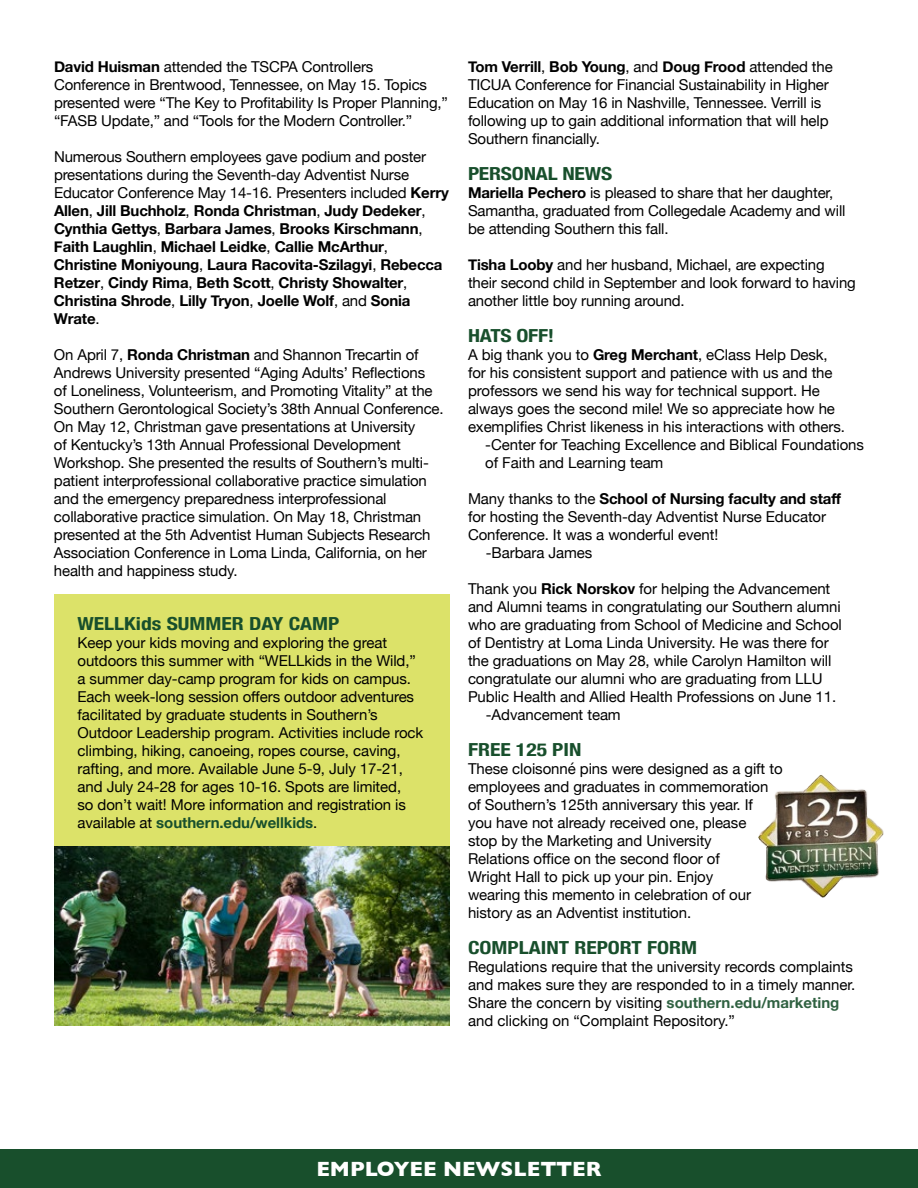
<style>
.page{position:relative;width:918px;height:1188px;background:#fff}
.page>*{position:absolute;margin:0;border:0;box-sizing:border-box;transform-origin:0 0}
.t1{font:700 21px "Gill Sans";color:#fff}
.t2{font:700 condensed 18px "Helvetica Neue";color:#184f2c;scale:1.2 1}
.t3{font:15px/18px "Helvetica Neue";letter-spacing:-.005em;color:#000}
.t4{font:700 15px/18px "Helvetica Neue";letter-spacing:-.01em;color:#000}
.s1{font-weight:700}
.s2{font-weight:400}
.s3{font-weight:700;color:#184f2c}
.s4{font-weight:700;color:#2f6141}
</style>
<div class="page">
<div style="left:0;top:1149px;width:918px;height:39px;background:#184f2c"></div>
<div style="left:54px;top:594px;width:396px;height:265px;background:#dce269"></div>
<img style="left:54px;top:847px;width:396px;height:179px">
<img style="left:758px;top:775px;width:126px;height:123px">
<p class="t3" style="left:54px;top:59px;width:395px"><span class="s1">David Huisman</span> attended the TSCPA Controllers Conference in Brentwood, Tennessee, on May 15. Topics presented were “The Key to Profitability Is Proper Planning,” “FASB Update,” and “Tools for the Modern Controller.”</p>
<p class="t4" style="left:54px;top:148px;width:396px"><span class="s2">Numerous Southern employees gave podium and poster presentations during the Seventh-day Adventist Nurse Educator Conference May 14-16. Presenters included</span> Kerry Allen<span class="s2">,</span> Jill Buchholz<span class="s2">,</span> Ronda Christman<span class="s2">,</span> Judy Dedeker<span class="s2">, </span>Cynthia Gettys<span class="s2">,</span> Barbara James<span class="s2">,</span> Brooks Kirschmann<span class="s2">, </span>Faith Laughlin<span class="s2">,</span> Michael Leidke<span class="s2">,</span> Callie McArthur<span class="s2">, </span>Christine Moniyoung<span class="s2">,</span> Laura Racovita-Szilagyi<span class="s2">,</span> Rebecca Retzer<span class="s2">,</span> Cindy Rima<span class="s2">,</span> Beth Scott<span class="s2">,</span> Christy Showalter<span class="s2">, </span>Christina Shrode<span class="s2">,</span> Lilly Tryon<span class="s2">,</span> Joelle Wolf<span class="s2">, and</span> Sonia Wrate<span class="s2">.</span></p>
<p class="t3" style="left:54px;top:347px;width:391px">On April 7, <span class="s1">Ronda Christman</span> and Shannon Trecartin of Andrews University presented “Aging Adults’ Reflections<br>of Loneliness, Volunteerism, and Promoting Vitality” at the Southern Gerontological Society’s 38th Annual Conference.<br>On May 12, Christman gave presentations at University<br>of Kentucky’s 13th Annual Professional Development Workshop. She presented the results of Southern’s multi&shy;patient interprofessional collaborative practice simulation and the emergency preparedness interprofessional collaborative practice simulation. On May 18, Christman presented at the 5th Adventist Human Subjects Research Association Conference in Loma Linda, California, on her health and happiness study.</p>
<p class="t2" style="left:78px;top:609px;width:220px">WELLKids SUMMER DAY CAMP</p>
<p class="t3" style="left:78px;top:635px;width:347px">Keep your kids moving and exploring the great outdoors this summer with “WELLkids in the Wild,” a summer day-camp program for kids on campus.<br>Each week-long session offers outdoor adventures facilitated by graduate students in Southern’s Outdoor Leadership program. Activities include rock climbing, hiking, canoeing, ropes course, caving, rafting, and more. Available June 5-9, July 17-21, and July 24-28 for ages 10-16. Spots are limited,<br>so don’t wait! More information and registration is available at <span class="s3">southern.edu/wellkids</span>.</p>
<p class="t3" style="left:468px;top:59px;width:366px"><span class="s1">Tom Verrill</span>, <span class="s1">Bob Young</span>, and <span class="s1">Doug Frood</span> attended the TICUA Conference for Financial Sustainability in Higher Education on May 16 in Nashville, Tennessee. Verrill is following up to gain additional information that will help Southern financially.</p>
<p class="t2" style="left:468px;top:159px;width:122px">PERSONAL NEWS</p>
<p class="t3" style="left:468px;top:185px;width:379px"><span class="s1">Mariella Pechero</span> is pleased to share that her daughter,<br>Samantha, graduated from Collegedale Academy and will be attending Southern this fall.</p>
<p class="t3" style="left:468px;top:257px;width:389px"><span class="s1">Tisha Looby</span> and her husband, Michael, are expecting their second child in September and look forward to having another little boy running around.</p>
<p class="t2" style="left:468px;top:321px;width:73px">HATS OFF!</p>
<p class="t3" style="left:468px;top:347px;width:361px">A big thank you to <span class="s1">Greg Merchant</span>, eClass Help Desk,</p>
<p class="t3" style="left:468px;top:365px;width:366px">for his consistent support and patience with us and the</p>
<p class="t3" style="left:468px;top:383px;width:354px">professors we send his way for technical support. He</p>
<p class="t3" style="left:468px;top:401px;width:369px">always goes the second mile! We so appreciate how he</p>
<p class="t3" style="left:468px;top:419px;width:379px">exemplifies Christ likeness in his interactions with others.</p>
<p class="t3" style="left:485px;top:437px;width:380px">-Center for Teaching Excellence and Biblical Foundations</p>
<p class="t3" style="left:485px;top:455px;width:180px">of Faith and Learning team</p>
<p class="t4" style="left:468px;top:490px;width:374px"><span class="s2">Many thanks to the</span> School of Nursing faculty and staff</p>
<p class="t3" style="left:468px;top:509px;width:360px">for hosting the Seventh-day Adventist Nurse Educator</p>
<p class="t3" style="left:468px;top:527px;width:252px">Conference. It was a wonderful event!</p>
<p class="t3" style="left:486px;top:545px;width:108px">-Barbara James</p>
<p class="t3" style="left:468px;top:581px;width:364px">Thank you <span class="s1">Rick Norskov</span> for helping the Advancement</p>
<p class="t3" style="left:468px;top:599px;width:374px">and Alumni teams in congratulating our Southern alumni</p>
<p class="t3" style="left:468px;top:617px;width:375px">who are graduating from School of Medicine and School</p>
<p class="t3" style="left:468px;top:635px;width:362px">of Dentistry at Loma Linda University. He was there for</p>
<p class="t3" style="left:468px;top:653px;width:365px">the graduations on May 28, while Carolyn Hamilton will</p>
<p class="t3" style="left:468px;top:671px;width:356px">congratulate our alumni who are graduating from LLU</p>
<p class="t3" style="left:468px;top:689px;width:370px">Public Health and Allied Health Professions on June 11.</p>
<p class="t3" style="left:486px;top:707px;width:136px">-Advancement team</p>
<p class="t2" style="left:468px;top:735px;width:96px">FREE 125 PIN</p>
<p class="t3" style="left:468px;top:761px;width:316px">These cloisonné pins were designed as a gift to employees and graduates in commemoration of Southern’s 125th anniversary this year. If<br>you have not already received one, please<br>stop by the Marketing and University<br>Relations office on the second floor of<br>Wright Hall to pick up your pin. Enjoy<br>wearing this memento in celebration of our history as an Adventist institution.</p>
<p class="t2" style="left:468px;top:933px;width:192px">COMPLAINT REPORT FORM</p>
<p class="t3" style="left:468px;top:959px;width:389px">Regulations require that the university records complaints and makes sure they are responded to in a timely manner.<br>Share the concern by visiting <span class="s4">southern.edu/marketing </span>and clicking on “Complaint Repository.”</p>
<h1 class="t1" style="left:316px;top:1152px;width:287px">EMPLOYEE NEWSLETTER</h1>
</div>
